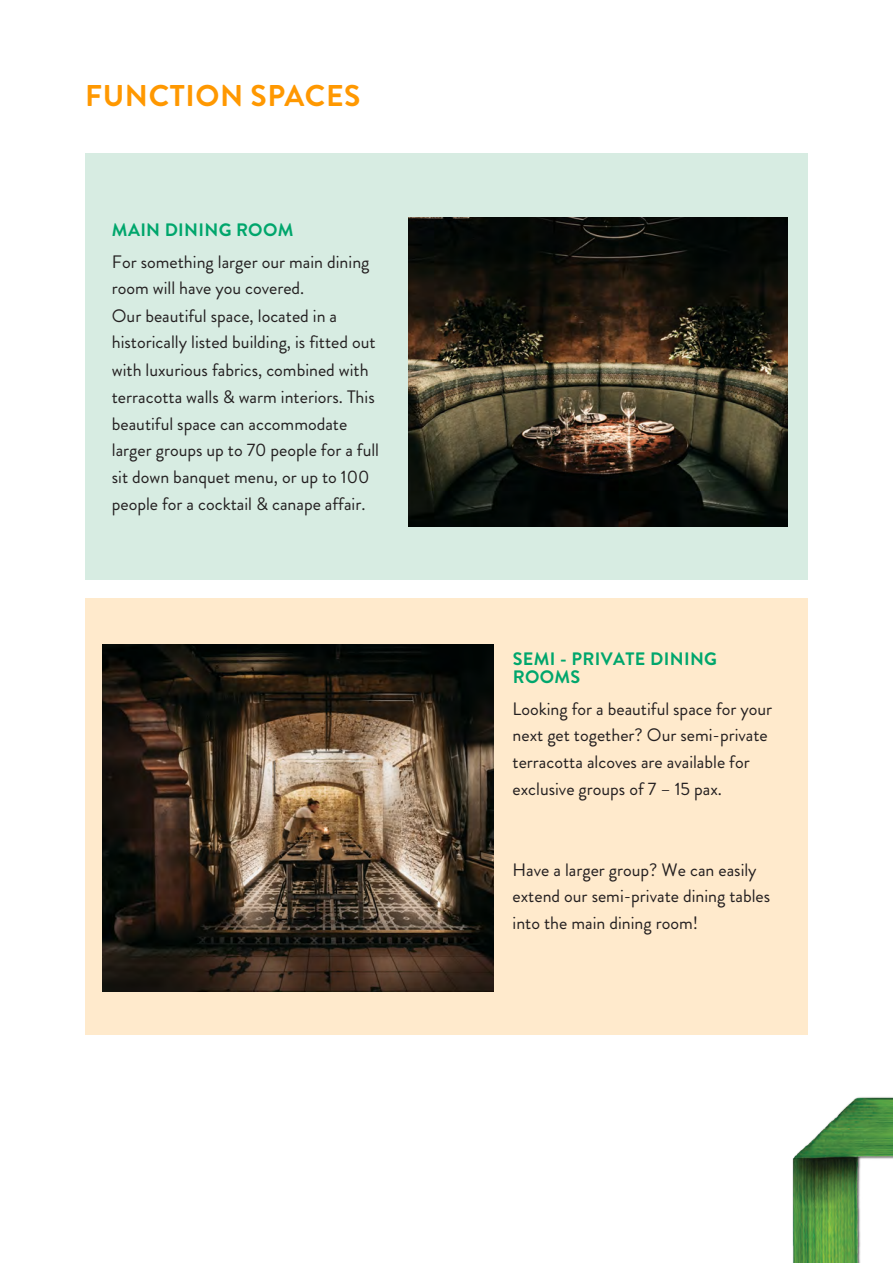
<style>
.page{position:relative;width:893px;height:1263px;background:#fff}
.page>*{position:absolute;margin:0;border:0;box-sizing:border-box;transform-origin:0 0}
.t1{font:700 30px "Brandon Grotesque";letter-spacing:.02em;color:#ff9800}
.t2{font:18px/27px "Brandon Grotesque";color:#231f20}
.t3{font:700 18px/18.6px "Brandon Grotesque";letter-spacing:.02em;color:#00a66c}
.s1{font-weight:700;color:#00a66c}
</style>
<div class="page">
<div style="left:85px;top:598px;width:723px;height:437px;background:#ffeacc"></div>
<div style="left:85px;top:153px;width:723px;height:426px;background:#d7ece2"></div>
<img style="left:409px;top:217px;width:378px;height:310px">
<img style="left:792px;top:1097px;width:101px;height:166px">
<img style="left:103px;top:644px;width:391px;height:347px">
<p class="t1" style="left:85px;top:78px;width:277px">FUNCTION SPACES</p>
<p class="t2" style="left:112px;top:214px;width:259px;line-height:31.2px"><span class="s1">MAIN DINING ROOM<br></span>For something larger our main dining</p>
<p class="t2" style="left:112px;top:274px;width:269px">room will have you covered.<br>Our beautiful space, located in a historically listed building, is fitted out with luxurious fabrics, combined with terracotta walls &amp; warm interiors. This beautiful space can accommodate larger groups up to 70 people for a full sit down banquet menu, or up to 100 people for a cocktail &amp; canape affair.</p>
<p class="t3" style="left:513px;top:649px;width:206px">SEMI - PRIVATE DINING<br>ROOMS</p>
<p class="t2" style="left:513px;top:695px;width:261px">Looking for a beautiful space for your next get together? Our semi-private terracotta alcoves are available for exclusive groups of 7 – 15 pax.</p>
<p class="t2" style="left:513px;top:856px;width:259px">Have a larger group? We can easily extend our semi-private dining tables into the main dining room!</p>
</div>
